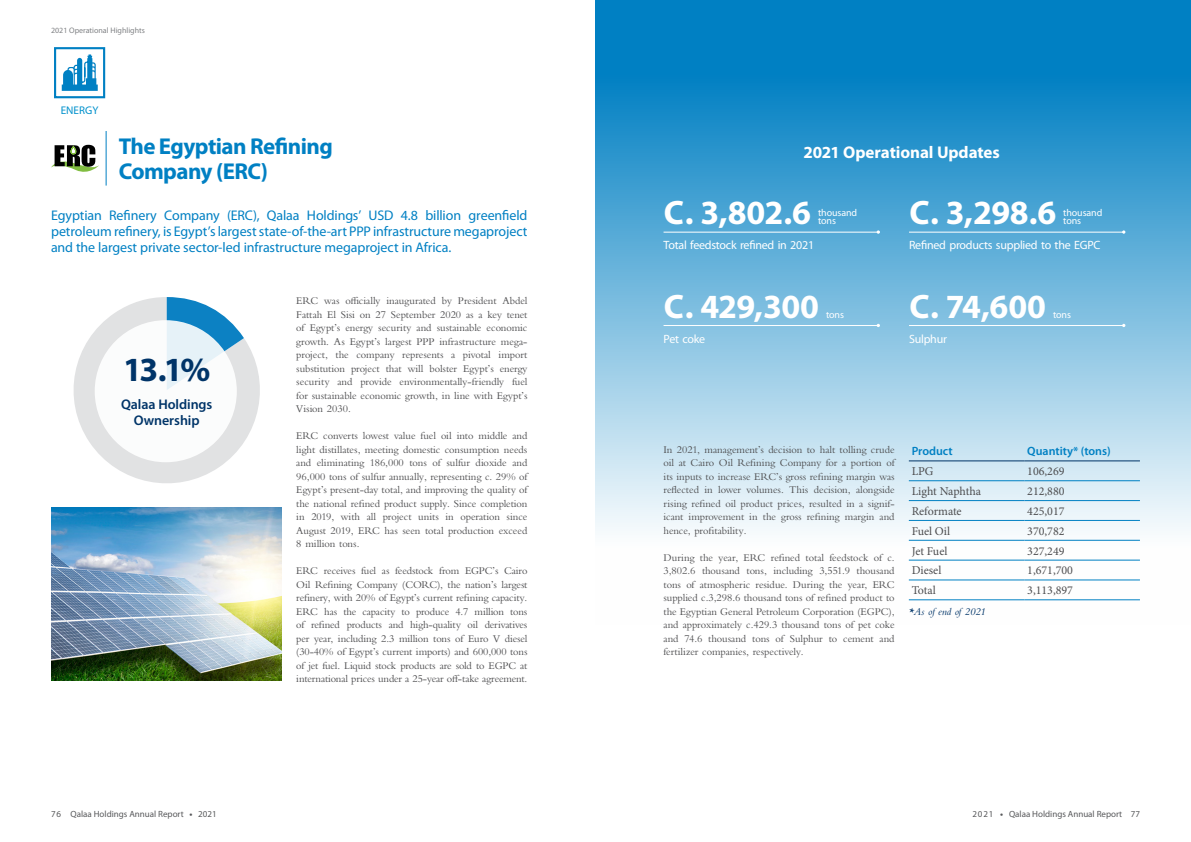
<style>
.page{position:relative;width:1191px;height:842px;background:#fff}
.page>*{position:absolute;margin:0;border:0;box-sizing:border-box;transform-origin:0 0}
.t1{font:700 34px "Myriad Pro";letter-spacing:-.02em;color:#fff}
.t2{font:700 34px "Myriad Pro";color:#003468}
.t3{font:700 23px/25px "Myriad Pro";letter-spacing:-.025em;color:#0080c3}
.t4{font:700 17px "Myriad Pro";letter-spacing:-.005em;color:#fff}
.t5{font:14px/16px "Myriad Pro";letter-spacing:-.005em;color:#0080c3;text-align:justify}
.t6{font:600 14px/16px "Myriad Pro";letter-spacing:-.005em;color:#003468;text-align:center}
.t7{font:12px "Minion Pro";color:#4d4d4f}
.t8{font:12px "Myriad Pro";letter-spacing:-.02em;color:#fff}
.t9{font:600 12px "Myriad Pro";color:#0080c3}
.t10{font:11.1px "Myriad Pro";letter-spacing:.005em;color:#0091cc}
.t11{font:10px/13.5px "Bergamo Std";letter-spacing:-.005em;color:#4d4d4f;text-align:justify}
.t12{font:10px/8px "Myriad Pro";letter-spacing:-.01em;color:#fff}
.t13{font:italic 10px "Bergamo Std";letter-spacing:-.005em;color:#003468}
.t14{font:9px "Myriad Pro";color:#58595b}
.t15{font:8px "Myriad Pro";color:#808285}
.s1{font-weight:700}
</style>
<div class="page">
<svg style="left:62px;top:54px;width:36px;height:37px"></svg>
<div style="left:54px;top:47px;width:51px;height:51px;border:2px solid #0080c3"></div>
<hr style="left:106px;top:131px;width:1px;height:55px;background:#0080c3">
<svg style="left:51px;top:145px;width:48px;height:27px"></svg>
<svg style="left:73px;top:297px;width:187px;height:186px"></svg>
<svg style="left:95px;top:320px;width:142px;height:142px"></svg>
<img style="left:52px;top:507px;width:230px;height:174px">
<div style="left:595px;top:0;width:596px;height:624px;background:linear-gradient(to bottom,#0073bd,#fff)"></div>
<hr style="left:663px;top:232px;width:216px;height:1px;background:#fff">
<svg style="left:876px;top:230px;width:4px;height:4px"></svg>
<hr style="left:663px;top:325px;width:216px;height:1px;background:#fff">
<hr style="left:909px;top:232px;width:216px;height:1px;background:#fff">
<hr style="left:909px;top:325px;width:216px;height:1px;background:#fff">
<hr style="left:909px;top:460px;width:115px;height:1px;background:#003468">
<hr style="left:1024px;top:460px;width:116px;height:1px;background:#003468">
<hr style="left:909px;top:480px;width:115px;height:1px;background:#0080c3">
<hr style="left:1024px;top:480px;width:116px;height:1px;background:#0080c3">
<hr style="left:909px;top:500px;width:115px;height:1px;background:#0080c3">
<hr style="left:1024px;top:500px;width:116px;height:1px;background:#0080c3">
<hr style="left:909px;top:520px;width:115px;height:1px;background:#0080c3">
<hr style="left:1024px;top:520px;width:116px;height:1px;background:#0080c3">
<hr style="left:909px;top:540px;width:115px;height:1px;background:#0080c3">
<hr style="left:1024px;top:540px;width:116px;height:1px;background:#0080c3">
<hr style="left:909px;top:560px;width:115px;height:1px;background:#0080c3">
<hr style="left:1024px;top:560px;width:116px;height:1px;background:#0080c3">
<hr style="left:909px;top:580px;width:115px;height:1px;background:#0080c3">
<hr style="left:1024px;top:580px;width:116px;height:1px;background:#0080c3">
<hr style="left:909px;top:599px;width:115px;height:1px;background:#0080c3">
<hr style="left:1024px;top:599px;width:116px;height:1px;background:#0080c3">
<p class="t15" style="left:51px;top:26px;width:95px">2021 Operational Highlights</p>
<p class="t10" style="left:61px;top:103px;width:39px">ENERGY</p>
<h2 class="t3" style="left:119px;top:133px;width:216px">The Egyptian Refining<br>Company (ERC)</h2>
<p class="t5" style="left:51px;top:207px;width:478px">Egyptian Refinery Company (ERC), Qalaa Holdings’ USD 4.8 billion greenfield petroleum refinery, is Egypt’s largest state-of-the-art PPP infrastructure megaproject and the largest private sector-led infrastructure megaproject in Africa.</p>
<h1 class="t2" style="left:123px;top:347px;width:89px">13.1%</h1>
<h3 class="t6" style="left:121px;top:396px;width:93px">Qalaa Holdings<br>Ownership</h3>
<p class="t11" style="left:296px;top:294px;width:233px">ERC was officially inaugurated by President Abdel Fattah El Sisi on 27 September 2020 as a key tenet of Egypt’s energy security and sustainable economic growth. As Egypt’s largest PPP infrastructure mega&shy;project, the company represents a pivotal import substitution project that will bolster Egypt’s energy security and provide environmentally-friendly fuel for sustainable economic growth, in line with Egypt’s Vision 2030.</p>
<p class="t11" style="left:296px;top:429px;width:233px">ERC converts lowest value fuel oil into middle and light distillates, meeting domestic consumption needs and eliminating 186,000 tons of sulfur dioxide and 96,000 tons of sulfur annually, representing c. 29% of Egypt’s present-day total, and improving the quality of the national refined product supply. Since completion in 2019, with all project units in operation since August 2019, ERC has seen total production exceed 8 million tons.</p>
<p class="t11" style="left:296px;top:564px;width:233px">ERC receives fuel as feedstock from EGPC’s Cairo Oil Refining Company (CORC), the nation’s largest refinery, with 20% of Egypt’s current refining capacity.<br>ERC has the capacity to produce 4.7 million tons of refined products and high-quality oil derivatives per year, including 2.3 million tons of Euro V diesel (30-40% of Egypt’s current imports) and 600,000 tons of jet fuel. Liquid stock products are sold to EGPC at international prices under a 25-year off-take agreement.</p>
<h3 class="t4" style="left:803px;top:141px;width:198px">2021 Operational Updates</h3>
<h1 class="t1" style="left:664px;top:191px;width:149px">C. 3,802.6</h1>
<p class="t12" style="left:818px;top:209px;width:41px">thousand tons</p>
<p class="t8" style="left:663px;top:238px;width:152px">Total feedstock refined in 2021</p>
<h1 class="t1" style="left:909px;top:191px;width:148px">C. 3,298.6</h1>
<p class="t12" style="left:1063px;top:209px;width:41px">thousand tons</p>
<p class="t8" style="left:909px;top:238px;width:193px">Refined products supplied to the EGPC</p>
<h1 class="t1" style="left:664px;top:284px;width:157px">C. 429,300</h1>
<p class="t12" style="left:826px;top:310px;width:19px">tons</p>
<h1 class="t1" style="left:909px;top:284px;width:138px">C. 74,600</h1>
<p class="t12" style="left:1053px;top:310px;width:19px">tons</p>
<p class="t8" style="left:663px;top:331px;width:43px">Pet coke</p>
<p class="t8" style="left:909px;top:331px;width:39px">Sulphur</p>
<p class="t11" style="left:663px;top:442px;width:233px">In 2021, management’s decision to halt tolling crude oil at Cairo Oil Refining Company for a portion of its inputs to increase ERC’s gross refining margin was reflected in lower volumes. This decision, alongside rising refined oil product prices, resulted in a signif&shy;icant improvement in the gross refining margin and hence, profitability.</p>
<p class="t11" style="left:663px;top:550px;width:233px">During the year, ERC refined total feedstock of c.<br>3,802.6 thousand tons, including 3,551.9 thousand tons of atmospheric residue. During the year, ERC supplied c.3,298.6 thousand tons of refined product to the Egyptian General Petroleum Corporation (EGPC), and approximately c.429.3 thousand tons of pet coke and 74.6 thousand tons of Sulphur to cement and fertilizer companies, respectively.</p>
<p class="t9" style="left:911px;top:444px;width:43px">Product</p>
<p class="t9" style="left:1027px;top:444px;width:85px">Quantity* (tons)</p>
<p class="t7" style="left:911px;top:463px;width:23px">LPG</p>
<p class="t7" style="left:1027px;top:463px;width:39px">106,269</p>
<p class="t7" style="left:911px;top:483px;width:71px">Light Naphtha</p>
<p class="t7" style="left:1027px;top:483px;width:39px">212,880</p>
<p class="t7" style="left:911px;top:503px;width:52px">Reformate</p>
<p class="t7" style="left:1027px;top:503px;width:39px">425,017</p>
<p class="t7" style="left:911px;top:523px;width:40px">Fuel Oil</p>
<p class="t7" style="left:1027px;top:523px;width:39px">370,782</p>
<p class="t7" style="left:911px;top:543px;width:37px">Jet Fuel</p>
<p class="t7" style="left:1027px;top:543px;width:39px">327,249</p>
<p class="t7" style="left:911px;top:562px;width:31px">Diesel</p>
<p class="t7" style="left:1027px;top:562px;width:47px">1,671,700</p>
<p class="t7" style="left:911px;top:582px;width:26px">Total</p>
<p class="t7" style="left:1027px;top:582px;width:47px">3,113,897</p>
<p class="t13" style="left:909px;top:605px;width:79px">*As of end of 2021</p>
<p class="t14" style="left:51px;top:808px;width:167px">76 Qalaa Holdings Annual Report <span class="s1">•</span> 2021</p>
<p class="t14" style="left:972px;top:808px;width:169px">2021 <span class="s1">•</span> Qalaa Holdings Annual Report 77</p>
</div>
